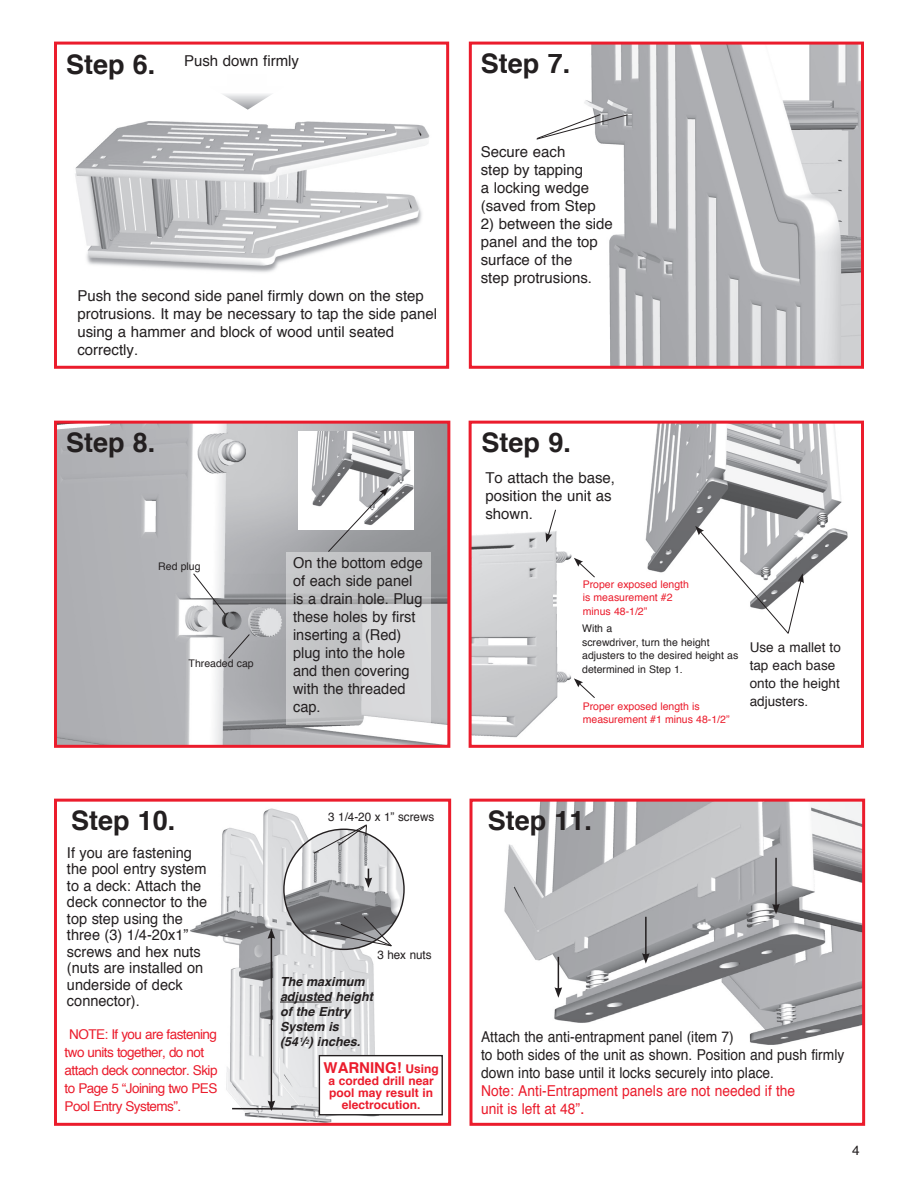
<style>
.page{position:relative;width:918px;height:1188px;background:#fff}
.page>*{position:absolute;margin:0;border:0;box-sizing:border-box;transform-origin:0 0}
.t1{font:700 27px "Helvetica";color:#231f20}
.t2{font:15px/18px "Helvetica";color:#231f20}
.t3{font:15px/18px "Helvetica";color:#231f20;scale:.92 1}
.t4{font:15px/18px "Helvetica";color:#eb1c2c;scale:.92 1}
.t5{font:700 15px "Helvetica";color:#eb1c2c}
.t6{font:13.5px/18px "Helvetica";letter-spacing:-.04em;color:#eb1c2c}
.t7{font:13.5px/18px "Helvetica";color:#231f20}
.t8{font:italic 700 12.6px/15px "Helvetica";color:#231f20}
.t9{font:700 12px/12px "Helvetica";color:#eb1c2c;text-align:center}
.t10{font:12px "Helvetica";color:#231f20}
.t11{font:10.5px/13.5px "Helvetica";color:#231f20}
.t12{font:10.5px/13.5px "Helvetica";color:#eb1c2c}
.s1{font-size:12px}
.s2{font-size:18px}
</style>
<div class="page">
<img style="left:75px;top:121px;width:355px;height:152px">
<div style="left:54px;top:42px;width:395px;height:327px;border:3px solid #eb1c2c"></div>
<img style="left:645px;top:425px;width:203px;height:151px">
<img style="left:584px;top:46px;width:276px;height:319px">
<div style="left:469px;top:42px;width:395px;height:327px;border:3px solid #eb1c2c"></div>
<svg style="left:536px;top:114px;width:92px;height:26px"></svg>
<svg style="left:223px;top:94px;width:48px;height:16px"></svg>
<img style="left:190px;top:808px;width:194px;height:314px">
<div style="left:54px;top:799px;width:397px;height:327px;border:3px solid #eb1c2c"></div>
<img style="left:58px;top:425px;width:388px;height:319px">
<div style="left:54px;top:421px;width:396px;height:327px;border:3px solid #eb1c2c"></div>
<img style="left:221px;top:611px;width:21px;height:19px">
<svg style="left:193px;top:573px;width:33px;height:42px"></svg>
<svg style="left:228px;top:633px;width:22px;height:26px"></svg>
<img style="left:299px;top:431px;width:115px;height:99px">
<svg style="left:327px;top:487px;width:62px;height:66px"></svg>
<hr style="left:271px;top:937px;width:1px;height:166px;background:#231f20">
<svg style="left:268px;top:928px;width:7px;height:11px"></svg>
<svg style="left:268px;top:1101px;width:7px;height:10px"></svg>
<hr style="left:232px;top:1108px;width:62px;height:2px;background:#231f20">
<hr style="left:280px;top:1002px;width:52px;height:1px;background:#231f20">
<img style="left:284px;top:829px;width:120px;height:120px;border-radius:60px">
<svg style="left:313px;top:824px;width:55px;height:30px"></svg>
<svg style="left:316px;top:916px;width:76px;height:31px;background:#858587"></svg>
<svg style="left:365px;top:869px;width:7px;height:19px"></svg>
<img style="left:504px;top:803px;width:357px;height:242px">
<div style="left:470px;top:799px;width:395px;height:327px;border:3px solid #eb1c2c"></div>
<hr style="left:775px;top:858px;width:2px;height:48px;background:#231f20">
<svg style="left:772px;top:904px;width:8px;height:10px"></svg>
<hr style="left:558px;top:957px;width:1px;height:33px;background:#231f20">
<svg style="left:555px;top:987px;width:7px;height:11px"></svg>
<hr style="left:645px;top:917px;width:2px;height:39px;background:#231f20">
<svg style="left:642px;top:953px;width:8px;height:11px"></svg>
<img style="left:473px;top:531px;width:99px;height:207px">
<div style="left:469px;top:421px;width:395px;height:327px;border:3px solid #eb1c2c"></div>
<svg style="left:574px;top:558px;width:21px;height:20px"></svg>
<svg style="left:574px;top:678px;width:21px;height:20px"></svg>
<svg style="left:695px;top:526px;width:109px;height:108px"></svg>
<svg style="left:546px;top:509px;width:11px;height:33px"></svg>
<div style="left:319px;top:1056px;width:123px;height:59px;background:#fff"></div>
<div style="left:319px;top:1055px;width:124px;height:60px;border:1px solid #231f20"></div>
<svg style="left:286px;top:553px;width:145px;height:172px;background:#c9cacb"></svg>
<h1 class="t1" style="left:66px;top:43px;width:91px">Step 6.</h1>
<p class="t2" style="left:184px;top:52px;width:117px">Push down firmly</p>
<p class="t2" style="left:77px;top:287px;width:361px">Push the second side panel firmly down on the step protrusions. It may be necessary to tap the side panel using a hammer and block of wood until seated correctly.</p>
<h1 class="t1" style="left:66px;top:421px;width:91px">Step 8.</h1>
<p class="t11" style="left:158px;top:560px;width:44px">Red plug</p>
<p class="t11" style="left:189px;top:657px;width:67px">Threaded cap</p>
<p class="t2" style="left:293px;top:554px;width:131px">On the bottom edge of each side panel is a drain hole. Plug these holes by first inserting a (Red) plug into the hole and then covering with the threaded cap.</p>
<h1 class="t1" style="left:71px;top:799px;width:106px">Step 10.</h1>
<p class="t2" style="left:67px;top:845px;width:142px;line-height:16.5px">If you are fastening the pool entry system to a deck: Attach the deck connector to the top step using the three (3) 1/4-20x1” screws and hex nuts (nuts are installed on underside of deck connector).</p>
<p class="t6" style="left:65px;top:1025px;width:154px;text-indent:5px">NOTE: If you are fastening two units together, do not attach deck connector. Skip to Page 5 “Joining two PES<br>Pool Entry Systems”.</p>
<p class="t10" style="left:328px;top:808px;width:108px">3 1/4-20 x 1” screws</p>
<p class="t10" style="left:377px;top:945px;width:56px">3 hex nuts</p>
<p class="t8" style="left:280px;top:974px;width:95px">The maximum adjusted height of the Entry<br>System is<br>(54 <sup>1</sup>/<sup>2</sup>) inches.</p>
<p class="t5" style="left:324px;top:1056px;width:117px">WARNING! <span class="s1">Using</span></p>
<p class="t9" style="left:329px;top:1075px;width:107px">a corded drill near pool may result in electrocution.</p>
<h1 class="t1" style="left:481px;top:42px;width:91px">Step 7.</h1>
<p class="t2" style="left:481px;top:143px;width:117px">Secure each step by tapping<br>a locking wedge (saved from Step</p>
<p class="t2" style="left:481px;top:215px;width:134px">2) between the side panel and the top surface of the<br>step protrusions.</p>
<h1 class="t1" style="left:482px;top:421px;width:91px">Step 9.</h1>
<p class="t2" style="left:485px;top:469px;width:131px">To attach the base, position the unit as shown.</p>
<p class="t12" style="left:583px;top:578px;width:108px">Proper exposed length is measurement #2 minus 48-1/2”</p>
<p class="t11" style="left:582px;top:622px;width:158px">With a<br>screwdriver, turn the height adjusters to the desired height as determined in Step 1.</p>
<p class="t12" style="left:583px;top:700px;width:148px">Proper exposed length is measurement #1 minus 48-1/2”</p>
<p class="t7" style="left:750px;top:638px;width:93px">Use a mallet to tap each base onto the height adjusters.</p>
<h1 class="t1" style="left:488px;top:799px;width:106px">Step 11.</h1>
<p class="t3" style="left:481px;top:1028px;width:396px">Attach the anti-entrapment panel (item 7)<br>to both sides of the unit as shown. Position and push firmly down into base until it locks securely into place.</p>
<p class="t4" style="left:481px;top:1082px;width:343px">Note: Anti-Entrapment panels are not needed if the unit is left at 48”<span class="s2">.</span></p>
<p class="t7" style="left:852px;top:1142px;width:9px">4</p>
</div>
